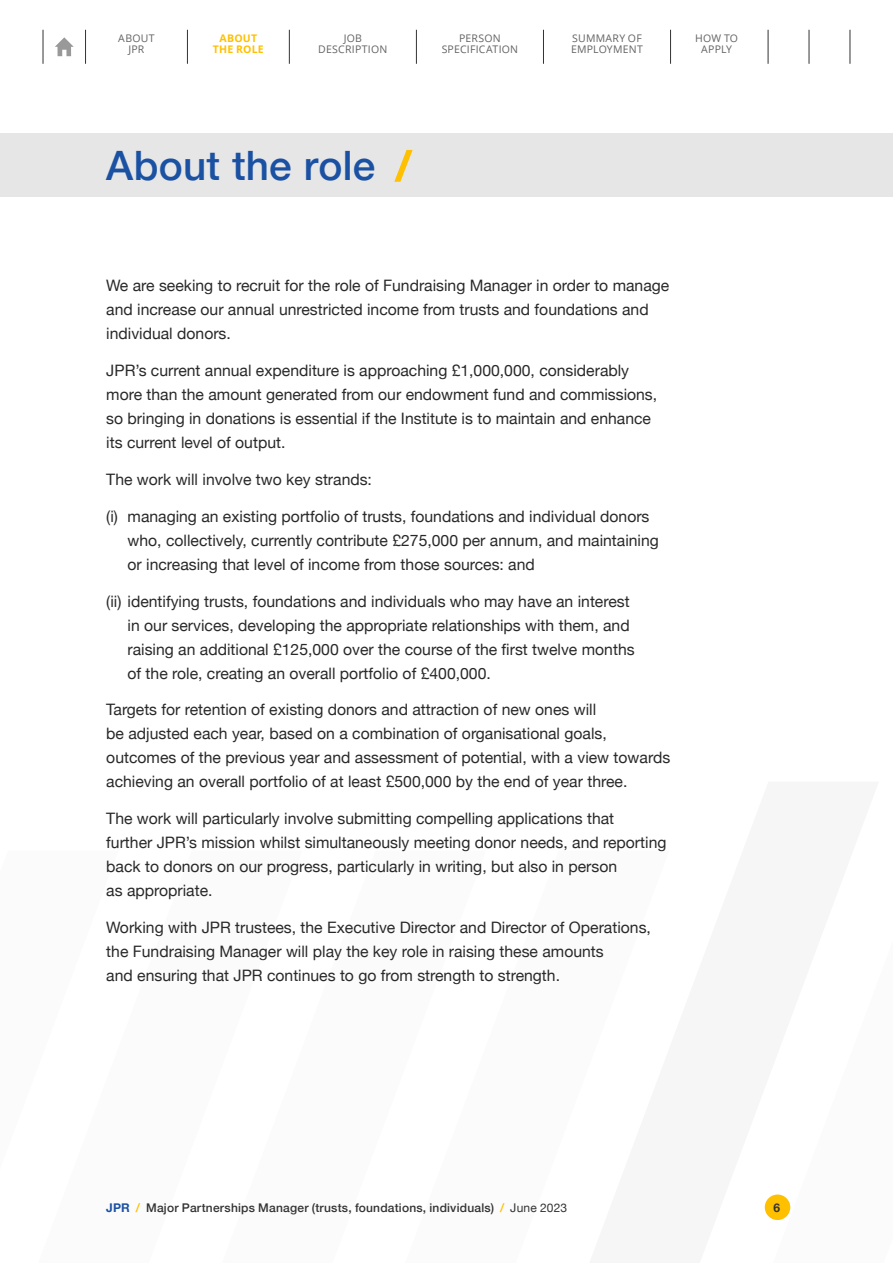
<style>
.page{position:relative;width:893px;height:1263px;background:#fff}
.page>*{position:absolute;margin:0;border:0;box-sizing:border-box;transform-origin:0 0}
.t1{font:500 40.5px "Helvetica Neue";letter-spacing:.005em;color:#1b51a3}
.t2{font:15.75px/24px "Helvetica Neue";color:#292929}
.t3{font:500 12px "Helvetica Neue";letter-spacing:.015em;color:#333}
.t4{font:700 12px "Helvetica Neue";color:#333}
.t5{font:10.5px/11.2px "Open Sans";letter-spacing:.025em;color:#636363;text-align:center}
.t6{font:700 10.5px/11.2px "Open Sans";letter-spacing:.025em;color:#ffc000;text-align:center}
.s1{color:#ffc000}
.s2{font-weight:700;color:#1b51a3}
.s3{font-weight:400}
</style>
<div class="page">
<hr style="left:43px;top:30px;width:1px;height:34px;background:#333">
<hr style="left:809px;top:30px;width:1px;height:34px;background:#333">
<hr style="left:850px;top:30px;width:1px;height:34px;background:#333">
<svg style="left:55px;top:37px;width:19px;height:19px"></svg>
<div style="left:765px;top:1194px;width:25px;height:26px;background:#ffc000;border-radius:50%"></div>
<hr style="left:85px;top:30px;width:1px;height:34px;background:#333">
<hr style="left:187px;top:30px;width:1px;height:34px;background:#333">
<hr style="left:289px;top:30px;width:1px;height:34px;background:#333">
<hr style="left:543px;top:30px;width:1px;height:34px;background:#333">
<hr style="left:416px;top:30px;width:1px;height:34px;background:#333">
<hr style="left:670px;top:30px;width:1px;height:34px;background:#333">
<hr style="left:768px;top:30px;width:1px;height:34px;background:#333">
<div style="left:0;top:134px;width:893px;height:63px;background:#e6e6e6"></div>
<p class="t5" style="left:118px;top:32px;width:38px">ABOUT<br>JPR</p>
<p class="t6" style="left:213px;top:32px;width:52px">ABOUT<br>THE ROLE</p>
<p class="t5" style="left:318px;top:32px;width:71px">JOB<br>DESCRIPTION</p>
<p class="t5" style="left:695px;top:32px;width:44px">HOW TO<br>APPLY</p>
<p class="t5" style="left:442px;top:32px;width:78px">PERSON<br>SPECIFICATION</p>
<p class="t5" style="left:571px;top:32px;width:73px;text-align:left">SUMMARY OF<br>EMPLOYMENT</p>
<h1 class="t1" style="left:106px;top:133px;width:306px">About the role <span class="s1">/</span></h1>
<p class="t2" style="left:106px;top:275px;width:564px">We are seeking to recruit for the role of Fundraising Manager in order to manage and increase our annual unrestricted income from trusts and foundations and individual donors.</p>
<p class="t2" style="left:106px;top:359px;width:552px">JPR’s current annual expenditure is approaching £1,000,000, considerably more than the amount generated from our endowment fund and commissions, so bringing in donations is essential if the Institute is to maintain and enhance its current level of output.</p>
<p class="t2" style="left:106px;top:468px;width:267px">The work will involve two key strands:</p>
<p class="t2" style="left:128px;top:505px;width:533px;text-indent:-21px">(i) managing an existing portfolio of trusts, foundations and individual donors who, collectively, currently contribute £275,000 per annum, and maintaining or increasing that level of income from those sources: and</p>
<p class="t2" style="left:128px;top:590px;width:509px;text-indent:-21px">(ii) identifying trusts, foundations and individuals who may have an interest in our services, developing the appropriate relationships with them, and raising an additional £125,000 over the course of the first twelve months of the role, creating an overall portfolio of £400,000.</p>
<p class="t2" style="left:106px;top:699px;width:565px">Targets for retention of existing donors and attraction of new ones will<br>be adjusted each year, based on a combination of organisational goals, outcomes of the previous year and assessment of potential, with a view towards achieving an overall portfolio of at least £500,000 by the end of year three.</p>
<p class="t2" style="left:106px;top:807px;width:562px">The work will particularly involve submitting compelling applications that<br>further JPR’s mission whilst simultaneously meeting donor needs, and reporting back to donors on our progress, particularly in writing, but also in person<br>as appropriate.</p>
<p class="t2" style="left:106px;top:916px;width:546px">Working with JPR trustees, the Executive Director and Director of Operations, the Fundraising Manager will play the key role in raising these amounts<br>and ensuring that JPR continues to go from strength to strength.</p>
<p class="t3" style="left:106px;top:1198px;width:462px"><span class="s2">JPR</span> <span class="s1">/</span> Major Partnerships Manager (trusts, foundations, individuals) <span class="s1">/</span> <span class="s3">June 2023</span></p>
<p class="t4" style="left:773px;top:1198px;width:8px">6</p>
</div>
